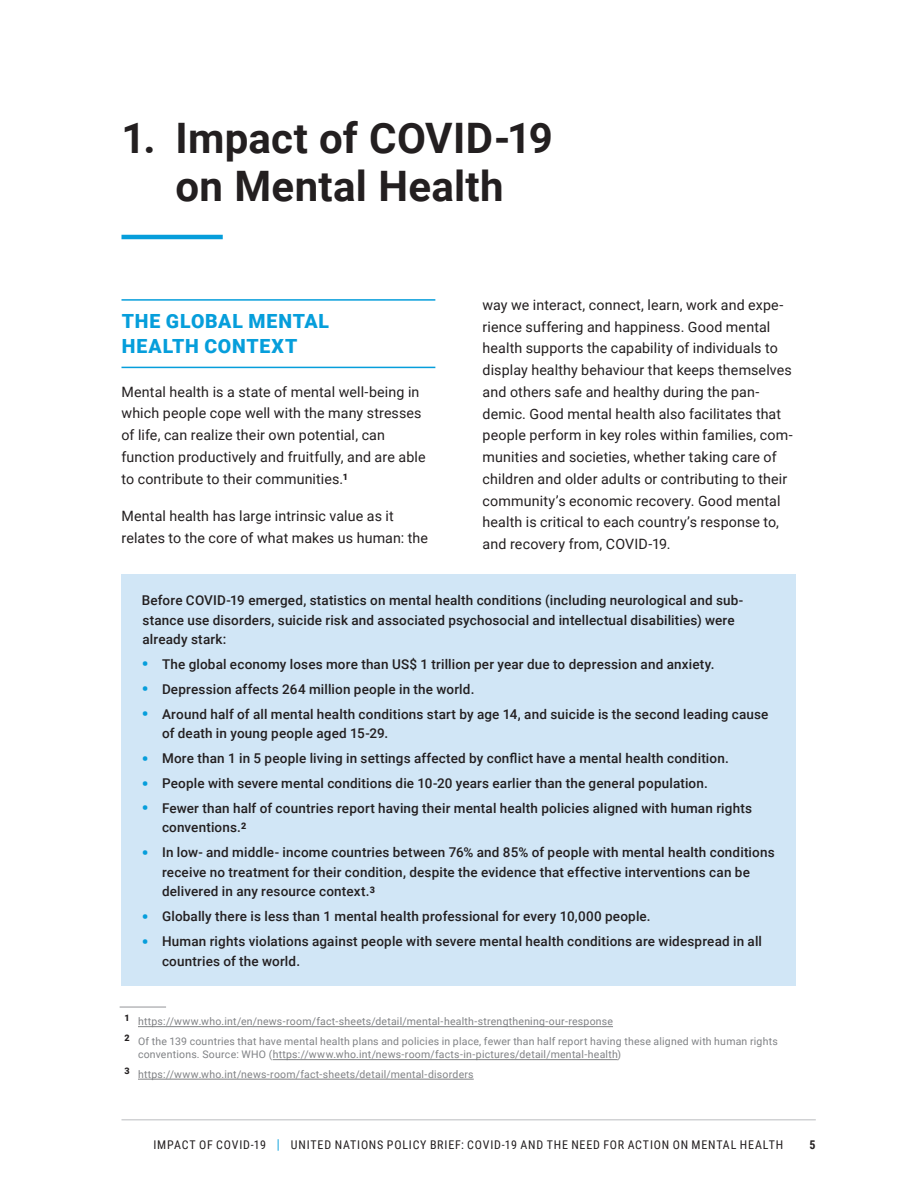
<style>
.page{position:relative;width:918px;height:1188px;background:#fff}
.page>*{position:absolute;margin:0;border:0;box-sizing:border-box;transform-origin:0 0}
.H1_span_columns{font:700 42px/48px "Roboto";letter-spacing:.005em;color:#231f20;text-align:center}
.SH_section_heading_u{font:900 19.5px/25.5px "Roboto";letter-spacing:.04em;color:#069edb}
.PMrev_TX_ragged_colu{font:14.25px/21.8px "Roboto";letter-spacing:.01em;color:#231f20}
.PMrev_TABLE_TXT{font:500 13.5px/19.5px "Roboto";letter-spacing:.01em;color:#231f20}
.t1{font:12px "Roboto Condensed";letter-spacing:.065em;color:#231f20}
.t2{font:700 12px "Roboto Condensed";color:#231f20}
.Footnote_SPANNED_REV{font:10.5px/13.5px "Roboto";letter-spacing:.02em;color:#808285}
.s1{font-weight:900;font-size:18px;color:#069edb}
.s2{font-size:13.5px;color:#069edb}
</style>
<div class="page">
<hr style="left:122px;top:1119px;width:694px;height:1px;background:#d1d2d4">
<hr style="left:122px;top:235px;width:101px;height:4px;background:#069edb">
<div style="left:122px;top:575px;width:674px;height:411px;background:#d1e6f6"></div>
<hr style="left:122px;top:299px;width:313px;height:2px;background:#069edb">
<hr style="left:122px;top:367px;width:313px;height:1px;background:#069edb">
<hr style="left:138px;top:1026px;width:475px;height:1px;background:#808285">
<hr style="left:273px;top:1059px;width:345px;height:1px;background:#808285">
<hr style="left:138px;top:1079px;width:336px;height:1px;background:#808285">
<hr style="left:120px;top:1007px;width:46px;height:1px;background:#939598">
<p class="H1_span_columns" style="left:122px;top:113px;width:433px">1. Impact of COVID-19 on Mental Health</p>
<p class="SH_section_heading_u" style="left:122px;top:307px;width:209px">THE GLOBAL MENTAL<br>HEALTH CONTEXT</p>
<p class="PMrev_TX_ragged_colu" style="left:122px;top:380px;width:306px">Mental health is a state of mental well-being in which people cope well with the many stresses of life, can realize their own potential, can function productively and fruitfully, and are able to contribute to their communities.<sup>1</sup></p>
<p class="PMrev_TX_ragged_colu" style="left:122px;top:505px;width:308px">Mental health has large intrinsic value as it relates to the core of what makes us human: the</p>
<p class="PMrev_TX_ragged_colu" style="left:483px;top:293px;width:312px">way we interact, connect, learn, work and expe&shy;rience suffering and happiness. Good mental health supports the capability of individuals to display healthy behaviour that keeps themselves and others safe and healthy during the pan&shy;demic. Good mental health also facilitates that people perform in key roles within families, com&shy;munities and societies, whether taking care of children and older adults or contributing to their community’s economic recovery. Good mental health is critical to each country’s response to, and recovery from, COVID-19.</p>
<p class="PMrev_TABLE_TXT" style="left:142px;top:590px;width:603px">Before COVID-19 emerged, statistics on mental health conditions (including neurological and sub&shy;stance use disorders, suicide risk and associated psychosocial and intellectual disabilities) were already stark:</p>
<p class="PMrev_TABLE_TXT" style="left:142px;top:654px;width:575px"><span class="s1">•</span> The global economy loses more than US$ 1 trillion per year due to depression and anxiety.</p>
<p class="PMrev_TABLE_TXT" style="left:142px;top:679px;width:334px"><span class="s1">•</span> Depression affects 264 million people in the world.</p>
<p class="PMrev_TABLE_TXT" style="left:162px;top:704px;width:608px;text-indent:-20px"><span class="s1">•</span> Around half of all mental health conditions start by age 14, and suicide is the second leading cause of death in young people aged 15-29.</p>
<p class="PMrev_TABLE_TXT" style="left:142px;top:748px;width:589px"><span class="s1">•</span> More than 1 in 5 people living in settings affected by conflict have a mental health condition.</p>
<p class="PMrev_TABLE_TXT" style="left:142px;top:773px;width:568px"><span class="s1">•</span> People with severe mental conditions die 10-20 years earlier than the general population.</p>
<p class="PMrev_TABLE_TXT" style="left:162px;top:798px;width:592px;text-indent:-20px"><span class="s1">•</span> Fewer than half of countries report having their mental health policies aligned with human rights conventions.<sup>2</sup></p>
<p class="PMrev_TABLE_TXT" style="left:162px;top:842px;width:614px;text-indent:-20px"><span class="s1">•</span> In low- and middle- income countries between 76% and 85% of people with mental health conditions receive no treatment for their condition, despite the evidence that effective interventions can be delivered in any resource context.<sup>3</sup></p>
<p class="PMrev_TABLE_TXT" style="left:142px;top:906px;width:510px"><span class="s1">•</span> Globally there is less than 1 mental health professional for every 10,000 people.</p>
<p class="PMrev_TABLE_TXT" style="left:162px;top:931px;width:602px;text-indent:-20px"><span class="s1">•</span> Human rights violations against people with severe mental health conditions are widespread in all countries of the world.</p>
<p class="Footnote_SPANNED_REV" style="left:124px;top:1014px;width:490px"><sup>1</sup> https://www.who.int/en/news-room/fact-sheets/detail/mental-health-strengthening-our-response</p>
<p class="Footnote_SPANNED_REV" style="left:138px;top:1034px;width:641px;text-indent:-14px"><sup>2</sup> Of the 139 countries that have mental health plans and policies in place, fewer than half report having these aligned with human rights conventions. Source: WHO (https://www.who.int/news-room/facts-in-pictures/detail/mental-health)</p>
<p class="Footnote_SPANNED_REV" style="left:124px;top:1067px;width:351px"><sup>3</sup> https://www.who.int/news-room/fact-sheets/detail/mental-disorders</p>
<p class="t1" style="left:154px;top:1136px;width:631px">IMPACT OF COVID-19 <span class="s2">|</span> UNITED NATIONS POLICY BRIEF: COVID-19 AND THE NEED FOR ACTION ON MENTAL HEALTH</p>
<p class="t2" style="left:810px;top:1136px;width:8px">5</p>
</div>
